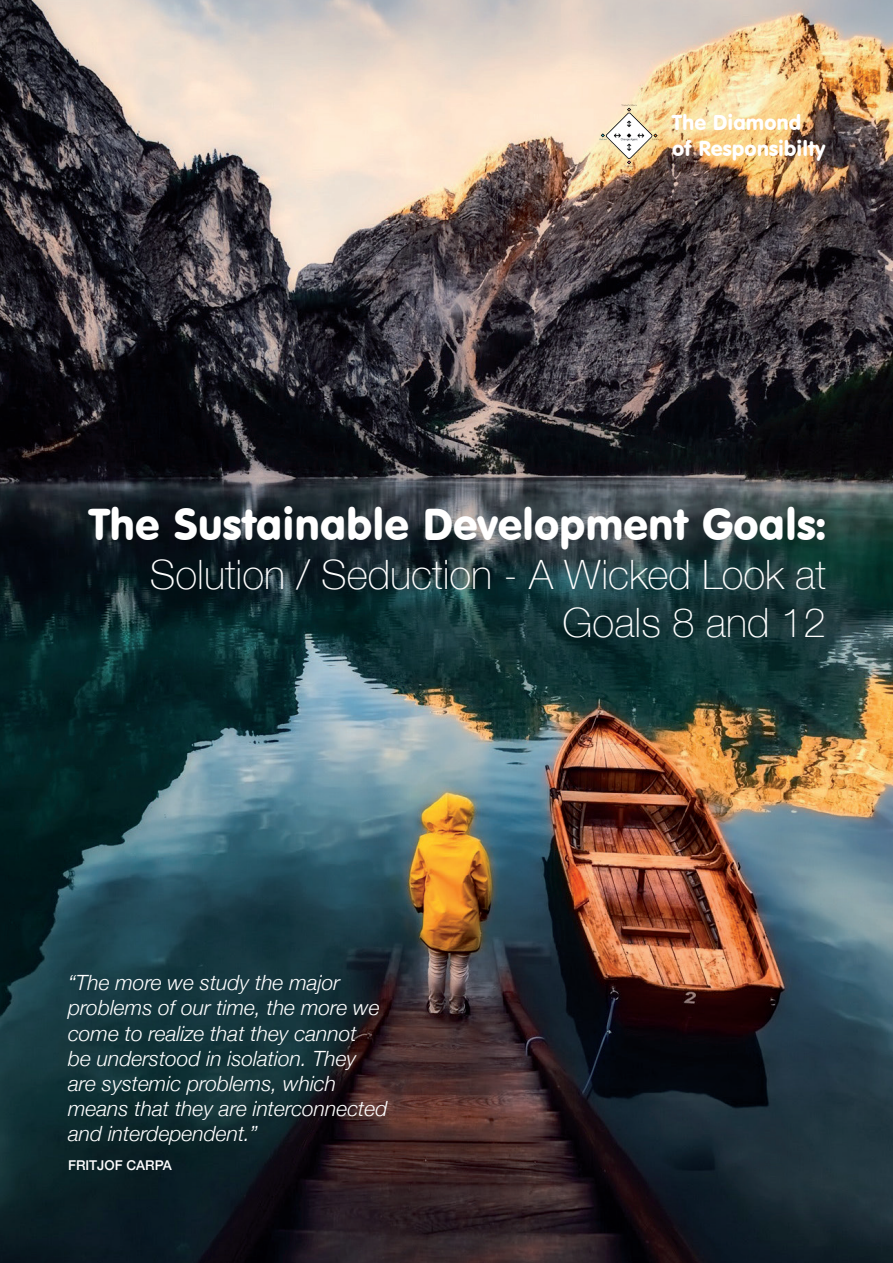
<style>
.page{position:relative;width:893px;height:1263px;background:#fff}
.page>*{position:absolute;margin:0;border:0;box-sizing:border-box;transform-origin:0 0}
.Heading_One{font:43.5px "VAG Rounded BT";color:#fff}
.Heading_One-2{font:100 40.5px/48.6px "Helvetica Neue";color:#fff;text-align:right}
.Block_Quote{font:italic 300 21px/25.2px "Helvetica Neue";color:#fff}
.Heading_Two{font:21px "VAG Rounded BT";color:#fff}
.Citation{font:500 13.5px "Helvetica Neue";color:#fff}
</style>
<div class="page">
<img style="left:0;top:0;width:893px;height:1263px">
<img style="left:600px;top:104px;width:59px;height:62px">
<p class="Heading_Two" style="left:672px;top:110px;width:131px">The Diamond</p>
<p class="Heading_Two" style="left:672px;top:135px;width:155px">of Responsibilty</p>
<p class="Heading_One" style="left:89px;top:497px;width:738px">The Sustainable Development Goals:</p>
<p class="Heading_One-2" style="left:150px;top:548px;width:677px">Solution / Seduction - A Wicked Look at<br>Goals 8 and 12</p>
<p class="Block_Quote" style="left:68px;top:969px;width:321px">“The more we study the major problems of our time, the more we come to realize that they cannot<br>be understood in isolation. They are systemic problems, which means that they are interconnected and interdependent.”</p>
<p class="Citation" style="left:68px;top:1154px;width:105px">FRITJOF CARPA</p>
</div>
